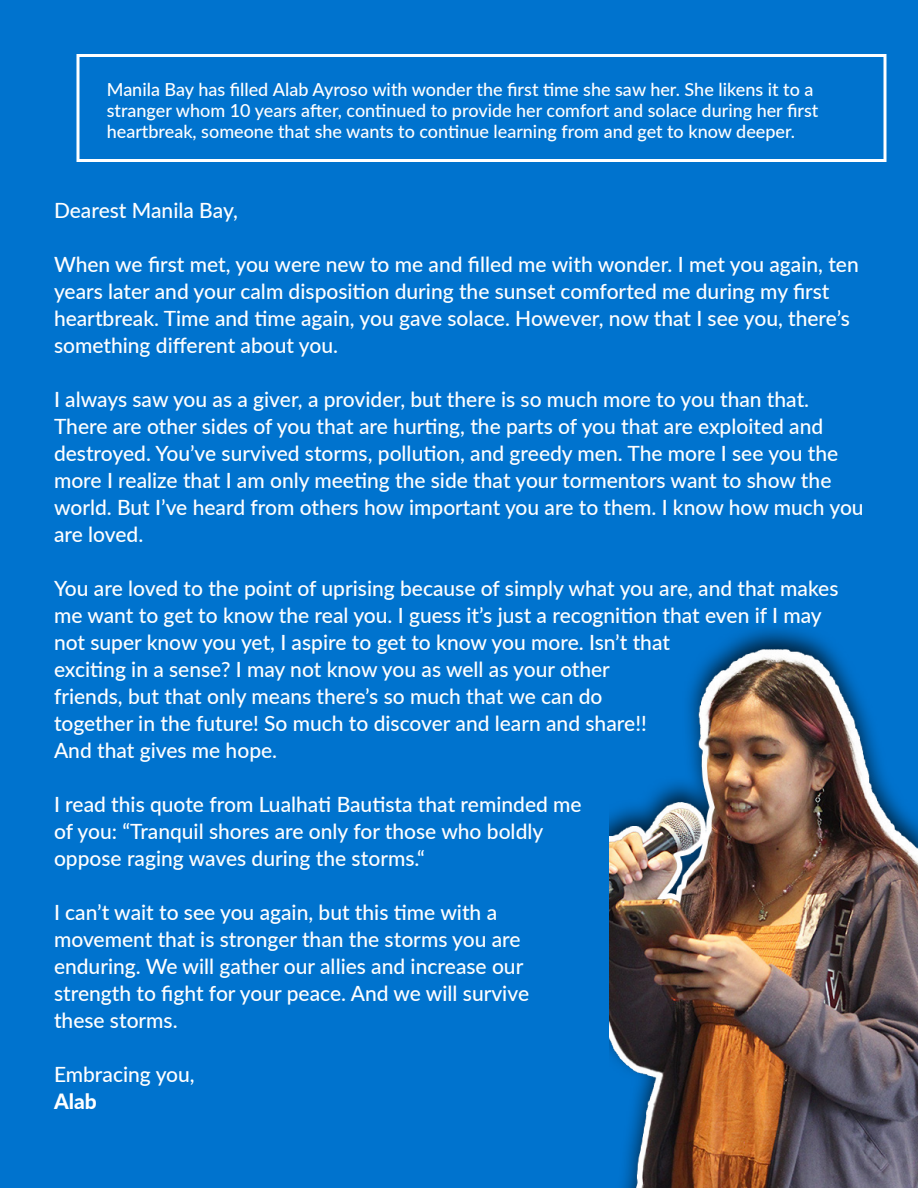
<style>
.page{position:relative;width:918px;height:1188px;background:#0073ce}
.page>*{position:absolute;margin:0;border:0;box-sizing:border-box;transform-origin:0 0}
.t1{font:500 21px/27px "Lato";color:#fff}
.t2{font:800 21px "Lato";color:#fff}
.t3{font:500 18px/21px "Lato";color:#fff}
</style>
<div class="page">
<div style="left:76px;top:54px;width:810px;height:108px;border:3px solid #fff"></div>
<img style="left:609px;top:628px;width:308px;height:560px">
<p class="t3" style="left:107px;top:78px;width:713px">Manila Bay has filled Alab Ayroso with wonder the first time she saw her. She likens it to a stranger whom 10 years after, continued to provide her comfort and solace during her first heartbreak, someone that she wants to continue learning from and get to know deeper.</p>
<p class="t1" style="left:54px;top:196px;width:185px">Dearest Manila Bay,</p>
<p class="t1" style="left:54px;top:250px;width:806px">When we first met, you were new to me and filled me with wonder. I met you again, ten years later and your calm disposition during the sunset comforted me during my first heartbreak. Time and time again, you gave solace. However, now that I see you, there’s something different about you.</p>
<p class="t1" style="left:54px;top:385px;width:811px">I always saw you as a giver, a provider, but there is so much more to you than that.<br>There are other sides of you that are hurting, the parts of you that are exploited and destroyed. You’ve survived storms, pollution, and greedy men. The more I see you the more I realize that I am only meeting the side that your tormentors want to show the world. But I’ve heard from others how important you are to them. I know how much you are loved.</p>
<p class="t1" style="left:54px;top:574px;width:786px">You are loved to the point of uprising because of simply what you are, and that makes me want to get to know the real you. I guess it’s just a recognition that even if I may not super know you yet, I aspire to get to know you more. Isn’t that<br>exciting in a sense? I may not know you as well as your other<br>friends, but that only means there’s so much that we can do<br>together in the future! So much to discover and learn and share!!<br>And that gives me hope.</p>
<p class="t1" style="left:54px;top:790px;width:529px">I read this quote from Lualhati Bautista that reminded me of you: “Tranquil shores are only for those who boldly oppose raging waves during the storms.“</p>
<p class="t1" style="left:54px;top:898px;width:477px">I can’t wait to see you again, but this time with a movement that is stronger than the storms you are enduring. We will gather our allies and increase our strength to fight for your peace. And we will survive these storms.</p>
<p class="t1" style="left:54px;top:1060px;width:142px">Embracing you,</p>
<p class="t2" style="left:54px;top:1086px;width:44px">Alab</p>
</div>
